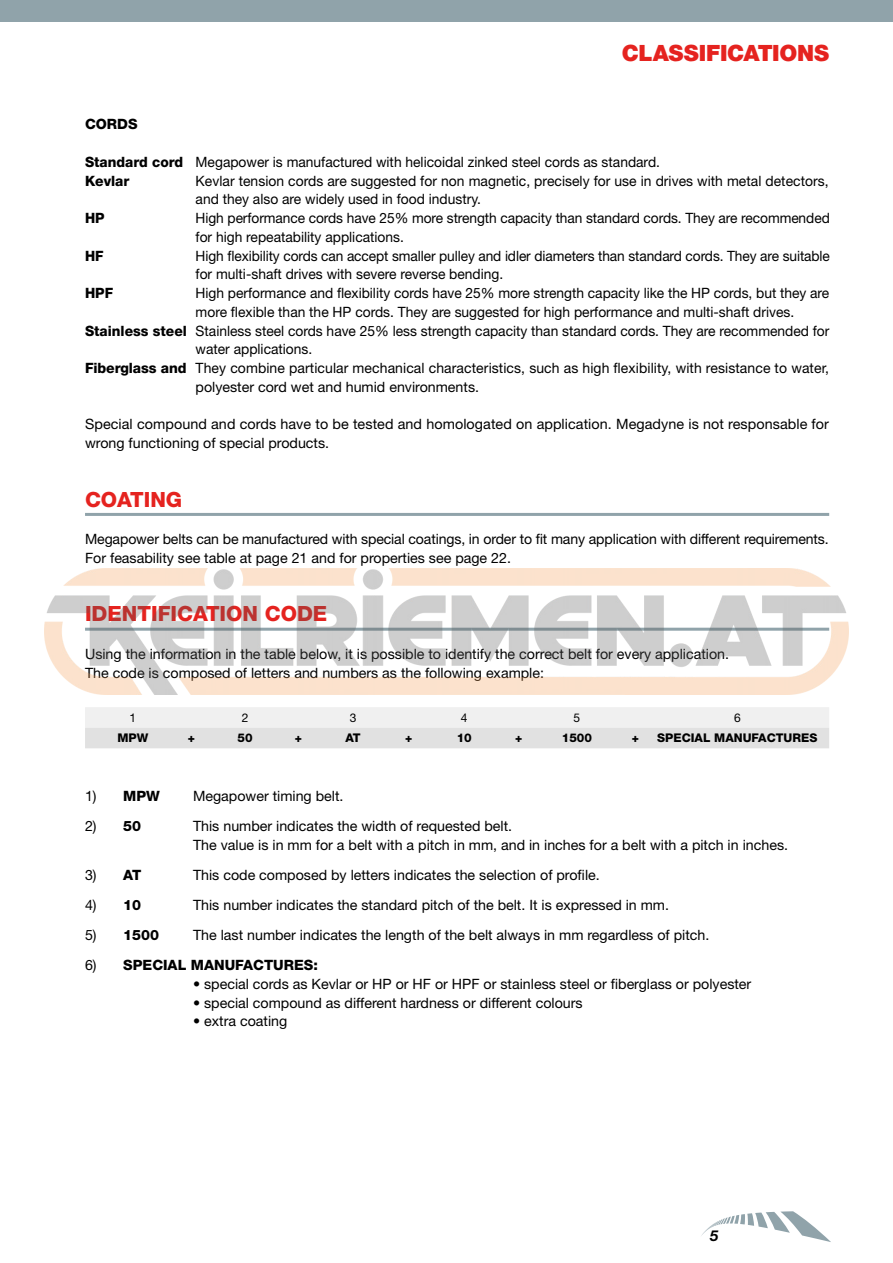
<style>
.page{position:relative;width:893px;height:1263px;background:#fff}
.page>*{position:absolute;margin:0;border:0;box-sizing:border-box;transform-origin:0 0}
.t1{font:900 22.5px "Helvetica Neue LT Std";letter-spacing:-.01em;color:#e5231f}
.t2{font:800 21px "Helvetica Neue LT Std";color:#e5231f}
.t3{font:italic 700 15px "Helvetica Neue LT Std";color:#000}
.t4{font:14.25px/18.8px "Helvetica Neue LT Std";color:#000}
.t5{font:14.25px/18.8px "Helvetica Neue LT Std";color:#000;scale:.96 1}
.t6{font:800 14.25px "Helvetica Neue LT Std";color:#000}
.t7{font:800 14.25px "Helvetica Neue LT Std";color:#000;scale:.96 1}
.t8{font:800 12px "Helvetica Neue LT Std";color:#000}
.t9{font:12px "Helvetica Neue LT Std";color:#000}
.s1{font-weight:800}
.s2{font-weight:400}
</style>
<div class="page">
<svg style="left:701px;top:1211px;width:130px;height:31px"></svg>
<div style="left:0;top:0;width:893px;height:21px;background:#90a3aa"></div>
<hr style="left:85px;top:513px;width:744px;height:3px;background:#90a3aa">
<svg style="left:85px;top:707px;width:744px;height:41px"></svg>
<img style="left:45px;top:568px;width:803px;height:127px">
<h1 class="t1" style="left:622px;top:39px;width:209px">CLASSIFICATIONS</h1>
<p class="t6" style="left:85px;top:116px;width:54px">CORDS</p>
<p class="t4" style="left:85px;top:152px;width:576px"><span class="s1">Standard cord</span> Megapower is manufactured with helicoidal zinked steel cords as standard.<br><span class="s1">Kevlar</span></p>
<p class="t4" style="left:196px;top:171px;width:634px">Kevlar tension cords are suggested for non magnetic, precisely for use in drives with metal detectors, and they also are widely used in food industry.</p>
<p class="t7" style="left:85px;top:209px;width:22px">HP</p>
<p class="t5" style="left:196px;top:208px;width:662px">High performance cords have 25% more strength capacity than standard cords. They are recommended for high repeatability applications.</p>
<p class="t7" style="left:85px;top:247px;width:21px">HF</p>
<p class="t5" style="left:196px;top:246px;width:662px">High flexibility cords can accept smaller pulley and idler diameters than standard cords. They are suitable for multi-shaft drives with severe reverse bending.</p>
<p class="t6" style="left:85px;top:284px;width:30px">HPF</p>
<p class="t4" style="left:196px;top:283px;width:635px">High performance and flexibility cords have 25% more strength capacity like the HP cords, but they are</p>
<p class="t4" style="left:196px;top:302px;width:600px">more flexible than the HP cords. They are suggested for high performance and multi-shaft drives.</p>
<p class="t4" style="left:85px;top:321px;width:746px"><span class="s1">Stainless steel</span> Stainless steel cords have 25% less strength capacity than standard cords. They are recommended for</p>
<p class="t4" style="left:196px;top:340px;width:118px">water applications.</p>
<p class="t4" style="left:85px;top:358px;width:745px"><span class="s1">Fiberglass and</span> They combine particular mechanical characteristics, such as high flexibility, with resistance to water,</p>
<p class="t4" style="left:196px;top:377px;width:285px">polyester cord wet and humid environments.</p>
<p class="t4" style="left:85px;top:415px;width:745px">Special compound and cords have to be tested and homologated on application. Megadyne is not responsable for wrong functioning of special products.</p>
<h2 class="t2" style="left:85px;top:487px;width:99px">COATING</h2>
<p class="t4" style="left:85px;top:529px;width:745px">Megapower belts can be manufactured with special coatings, in order to fit many application with different requirements.<br>For feasability see table at page 21 and for properties see page 22.</p>
<h2 class="t2" style="left:85px;top:601px;width:244px">IDENTIFICATION CODE</h2>
<p class="t4" style="left:85px;top:644px;width:645px">Using the information in the table below, it is possible to identify the correct belt for every application.<br>The code is composed of letters and numbers as the following example:</p>
<p class="t9" style="left:130px;top:710px;width:8px">1</p>
<p class="t9" style="left:242px;top:710px;width:8px">2</p>
<p class="t9" style="left:350px;top:710px;width:8px">3</p>
<p class="t9" style="left:461px;top:710px;width:8px">4</p>
<p class="t9" style="left:574px;top:710px;width:8px">5</p>
<p class="t9" style="left:734px;top:710px;width:8px">6</p>
<p class="t8" style="left:117px;top:731px;width:32px">MPW</p>
<p class="t8" style="left:188px;top:731px;width:9px">+</p>
<p class="t8" style="left:237px;top:731px;width:17px">50</p>
<p class="t8" style="left:295px;top:731px;width:9px">+</p>
<p class="t8" style="left:346px;top:731px;width:17px">AT</p>
<p class="t8" style="left:405px;top:731px;width:9px">+</p>
<p class="t8" style="left:457px;top:731px;width:17px">10</p>
<p class="t8" style="left:515px;top:731px;width:9px">+</p>
<p class="t8" style="left:562px;top:731px;width:32px">1500</p>
<p class="t8" style="left:632px;top:731px;width:9px">+</p>
<p class="t8" style="left:657px;top:731px;width:162px">SPECIAL MANUFACTURES</p>
<p class="t6" style="left:85px;top:788px;width:76px"><span class="s2">1)</span> MPW</p>
<p class="t4" style="left:193px;top:787px;width:152px">Megapower timing belt.</p>
<p class="t4" style="left:85px;top:817px;width:58px">2) <span class="s1">50</span></p>
<p class="t4" style="left:193px;top:817px;width:596px">This number indicates the width of requested belt.<br>The value is in mm for a belt with a pitch in mm, and in inches for a belt with a pitch in inches.</p>
<p class="t4" style="left:85px;top:865px;width:58px">3) <span class="s1">AT</span></p>
<p class="t4" style="left:193px;top:865px;width:408px">This code composed by letters indicates the selection of profile.</p>
<p class="t4" style="left:85px;top:895px;width:58px">4) <span class="s1">10</span></p>
<p class="t4" style="left:193px;top:895px;width:477px">This number indicates the standard pitch of the belt. It is expressed in mm.</p>
<p class="t6" style="left:85px;top:926px;width:76px"><span class="s2">5)</span> 1500</p>
<p class="t4" style="left:193px;top:925px;width:518px">The last number indicates the length of the belt always in mm regardless of pitch.</p>
<p class="t6" style="left:85px;top:956px;width:234px"><span class="s2">6)</span> SPECIAL MANUFACTURES:</p>
<p class="t4" style="left:193px;top:974px;width:560px">• special cords as Kevlar or HP or HF or HPF or stainless steel or fiberglass or polyester</p>
<p class="t4" style="left:193px;top:993px;width:391px">• special compound as different hardness or different colours</p>
<p class="t4" style="left:193px;top:1012px;width:96px">• extra coating</p>
<p class="t3" style="left:710px;top:1226px;width:10px">5</p>
</div>
